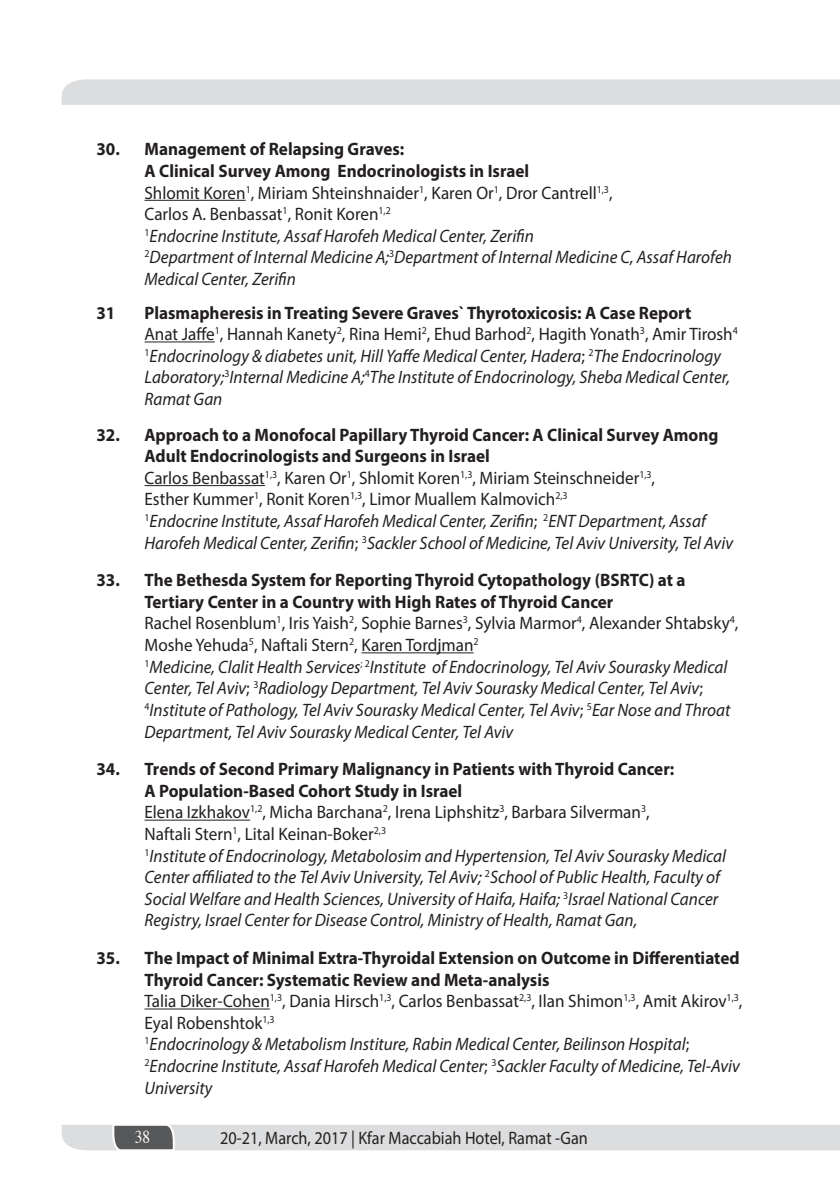
<style>
.page{position:relative;width:840px;height:1191px;background:#fff}
.page>*{position:absolute;margin:0;border:0;box-sizing:border-box;transform-origin:0 0}
.t1{font:italic 18px/21.6px "Myriad Pro";color:#231f20;scale:.95 1}
.t2{font:18px "Myriad Pro";color:#231f20;scale:.9 1}
.t3{font:18px "Times";color:#fff;scale:.85 1}
.t4{font:700 18px "Myriad Pro";color:#231f20;scale:.95 1}
.s1{font-weight:700;font-style:normal}
.s2{font-style:normal}
</style>
<div class="page">
<div style="left:62px;top:79px;width:777px;height:26px;background:#dcdddf"></div>
<svg style="left:62px;top:1125px;width:777px;height:26px;background:#d4d5d7"></svg>
<hr style="left:144px;top:200px;width:101px;height:1px;background:#231f20">
<hr style="left:144px;top:341px;width:71px;height:1px;background:#231f20">
<hr style="left:144px;top:485px;width:121px;height:1px;background:#231f20">
<hr style="left:361px;top:652px;width:112px;height:1px;background:#231f20">
<hr style="left:144px;top:819px;width:106px;height:1px;background:#231f20">
<hr style="left:144px;top:1008px;width:126px;height:1px;background:#231f20">
<p class="t1" style="left:144px;top:138px;width:619px;text-indent:-48px"><span class="s1">30. Management of Relapsing Graves:<br>A Clinical Survey Among Endocrinologists in Israel<br></span><span class="s2">Shlomit Koren</span><sup>1</sup><span class="s2">, Miriam Shteinshnaider</span><sup>1</sup><span class="s2">, Karen Or</span><sup>1</sup><span class="s2">, Dror Cantrell</span><sup>1,3</sup><span class="s2">,<br>Carlos A. Benbassat</span><sup>1</sup><span class="s2">, Ronit Koren</span><sup>1,2<br>1</sup>Endocrine Institute, Assaf Harofeh Medical Center, Zerifin<br><sup>2</sup>Department of Internal Medicine A;<sup>3</sup>Department of Internal Medicine C, Assaf Harofeh Medical Center, Zerifin</p>
<p class="t4" style="left:96px;top:301px;width:21px">31</p>
<p class="t1" style="left:144px;top:301px;width:625px"><span class="s1">Plasmapheresis in Treating Severe Graves` Thyrotoxicosis: A Case Report<br></span><span class="s2">Anat Jaffe</span><sup>1</sup><span class="s2">, Hannah Kanety</span><sup>2</sup><span class="s2">, Rina Hemi</span><sup>2</sup><span class="s2">, Ehud Barhod</span><sup>2</sup><span class="s2">, Hagith Yonath</span><sup>3</sup><span class="s2">, Amir Tirosh</span><sup>4<br>1</sup>Endocrinology &amp; diabetes unit, Hill Yaffe Medical Center, Hadera<span class="s2">;</span> <sup>2</sup>The Endocrinology Laboratory;<sup>3</sup>Internal Medicine A;<sup>4</sup>The Institute of Endocrinology, Sheba Medical Center, Ramat Gan</p>
<p class="t1" style="left:144px;top:423px;width:620px;text-indent:-48px"><span class="s1">32. Approach to a Monofocal Papillary Thyroid Cancer: A Clinical Survey Among Adult Endocrinologists and Surgeons in Israel<br></span><span class="s2">Carlos Benbassat</span><sup>1,3</sup><span class="s2">, Karen Or</span><sup>1</sup><span class="s2">, Shlomit Koren</span><sup>1,3</sup><span class="s2">, Miriam Steinschneider</span><sup>1,3</sup><span class="s2">,<br>Esther Kummer</span><sup>1</sup><span class="s2">, Ronit Koren</span><sup>1,3</sup><span class="s2">, Limor Muallem Kalmovich</span><sup>2,3<br>1</sup>Endocrine Institute, Assaf Harofeh Medical Center, Zerifin<span class="s2">;</span> <sup>2</sup>ENT Department, Assaf Harofeh Medical Center, Zerifin<span class="s2">;</span> <sup>3</sup>Sackler School of Medicine, Tel Aviv University, Tel Aviv</p>
<p class="t1" style="left:144px;top:569px;width:626px;text-indent:-48px"><span class="s1">33. The Bethesda System for Reporting Thyroid Cytopathology (BSRTC) at a Tertiary Center in a Country with High Rates of Thyroid Cancer<br></span><span class="s2">Rachel Rosenblum</span><sup>1</sup><span class="s2">, Iris Yaish</span><sup>2</sup><span class="s2">, Sophie Barnes</span><sup>3</sup><span class="s2">, Sylvia Marmor</span><sup>4</sup><span class="s2">, Alexander Shtabsky</span><sup>4</sup><span class="s2">, Moshe Yehuda</span><sup>5</sup><span class="s2">, Naftali Stern</span><sup>2</sup><span class="s2">, Karen Tordjman</span><sup>2<br>1</sup>Medicine, Clalit Health Services<sup>;</sup> <sup>2</sup>Institute of Endocrinology, Tel Aviv Sourasky Medical Center, Tel Aviv<span class="s2">;</span> <sup>3</sup>Radiology Department, Tel Aviv Sourasky Medical Center, Tel Aviv<span class="s2">; </span><sup>4</sup>Institute of Pathology, Tel Aviv Sourasky Medical Center, Tel Aviv<span class="s2">;</span> <sup>5</sup>Ear Nose and Throat Department, Tel Aviv Sourasky Medical Center, Tel Aviv</p>
<p class="t1" style="left:144px;top:758px;width:613px;text-indent:-48px"><span class="s1">34. Trends of Second Primary Malignancy in Patients with Thyroid Cancer:<br>A Population-Based Cohort Study in Israel<br></span><span class="s2">Elena Izkhakov</span><sup>1,2</sup><span class="s2">, Micha Barchana</span><sup>2</sup><span class="s2">, Irena Liphshitz</span><sup>3</sup><span class="s2">, Barbara Silverman</span><sup>3</sup><span class="s2">,<br>Naftali Stern</span><sup>1</sup><span class="s2">, Lital Keinan-Boker</span><sup>2,3<br>1</sup>Institute of Endocrinology, Metabolosim and Hypertension, Tel Aviv Sourasky Medical Center affiliated to the Tel Aviv University, Tel Aviv; <sup>2</sup>School of Public Health, Faculty of Social Welfare and Health Sciences, University of Haifa, Haifa; <sup>3</sup>Israel National Cancer Registry, Israel Center for Disease Control, Ministry of Health, Ramat Gan,</p>
<p class="t1" style="left:144px;top:947px;width:630px;text-indent:-48px"><span class="s1">35. The Impact of Minimal Extra-Thyroidal Extension on Outcome in Differentiated Thyroid Cancer: Systematic Review and Meta-analysis<br></span><span class="s2">Talia Diker-Cohen</span><sup>1,3</sup><span class="s2">, Dania Hirsch</span><sup>1,3</sup><span class="s2">, Carlos Benbassat</span><sup>2,3</sup><span class="s2">, Ilan Shimon</span><sup>1,3</sup><span class="s2">, Amit Akirov</span><sup>1,3</sup><span class="s2">, Eyal Robenshtok</span><sup>1,3<br>1</sup>Endocrinology &amp; Metabolism Institure, Rabin Medical Center, Beilinson Hospital<span class="s2">; </span><sup>2</sup>Endocrine Institute, Assaf Harofeh Medical Center<span class="s2">;</span> <sup>3</sup>Sackler Faculty of Medicine, Tel-Aviv University</p>
<p class="t3" style="left:135px;top:1120px;width:20px">38</p>
<p class="t2" style="left:220px;top:1126px;width:409px">20-21, March, 2017 | Kfar Maccabiah Hotel, Ramat -Gan</p>
</div>
